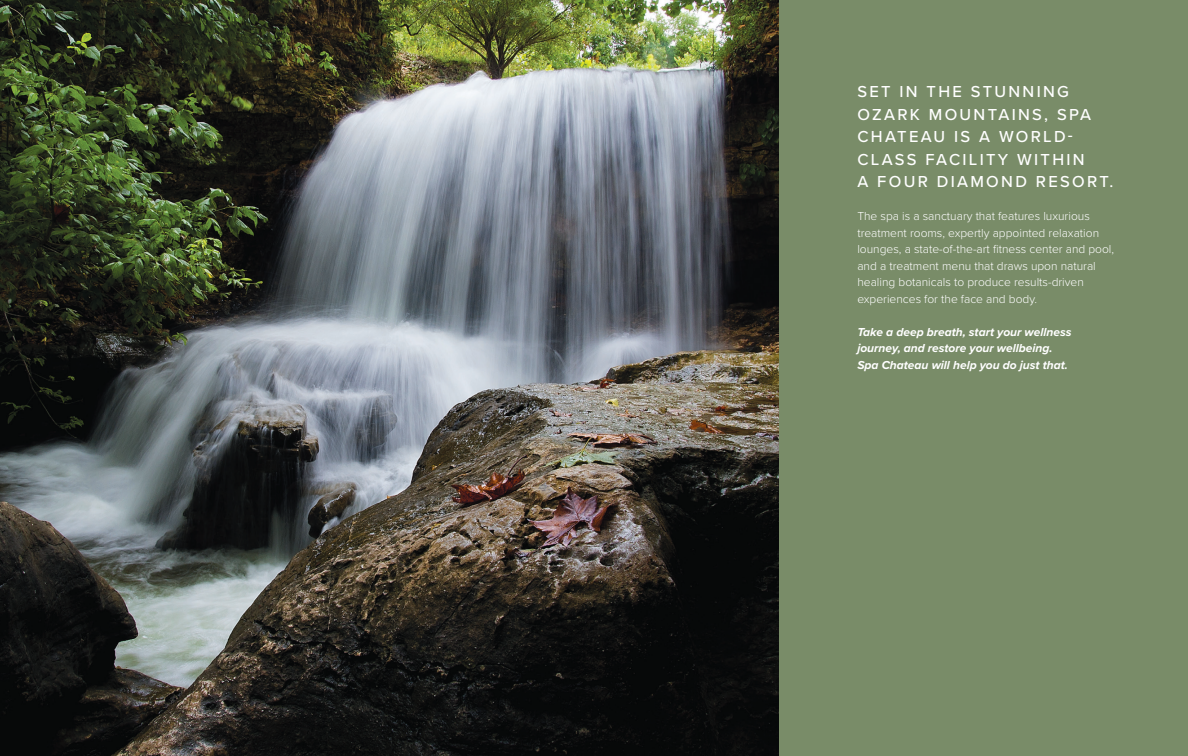
<style>
.page{position:relative;width:1188px;height:756px;background:#798c68}
.page>*{position:absolute;margin:0;border:0;box-sizing:border-box;transform-origin:0 0}
.t1{font:500 16.5px/22.5px "Proxima Nova";letter-spacing:.14em;color:#fff}
.t2{font:300 12px/16.5px "Proxima Nova";color:#fff}
.t3{font:italic 700 12px/16.5px "Proxima Nova";color:#fff}
</style>
<div class="page">
<img style="left:0;top:0;width:778px;height:756px">
<h1 class="t1" style="left:857px;top:80px;width:258px">SET IN THE STUNNING<br>OZARK MOUNTAINS, SPA<br>CHATEAU IS A WORLD-<br>CLASS FACILITY WITHIN<br>A FOUR DIAMOND RESORT.</h1>
<p class="t2" style="left:857px;top:207px;width:258px">The spa is a sanctuary that features luxurious treatment rooms, expertly appointed relaxation lounges, a state-of-the-art fitness center and pool, and a treatment menu that draws upon natural healing botanicals to produce results-driven experiences for the face and body.</p>
<p class="t3" style="left:857px;top:323px;width:216px">Take a deep breath, start your wellness journey, and restore your wellbeing.<br>Spa Chateau will help you do just that.</p>
</div>
